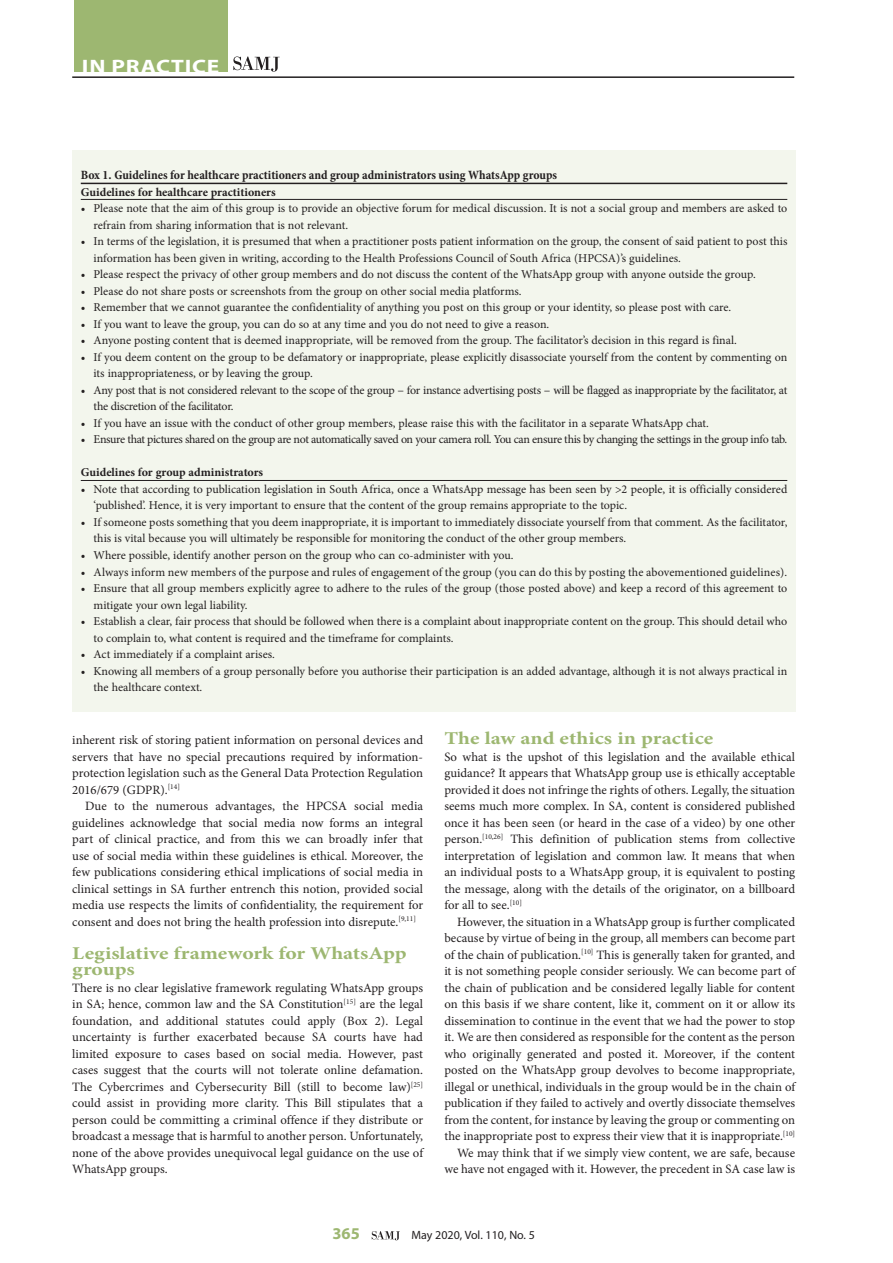
<style>
.page{position:relative;width:893px;height:1263px;background:#fff}
.page>*{position:absolute;margin:0;border:0;box-sizing:border-box;transform-origin:0 0}
.t1{font:700 19.5px "Myriad Pro";letter-spacing:.03em;color:#fff;scale:1.2 1}
.B_HEAD{font:700 18px/16.5px "Minion Pro";color:#9db771;scale:1.2 1}
.t2{font:700 16.5px "Myriad Pro";color:#9db771}
.BODY_TEXT_INDENT{font:12.75px/16.5px "Minion Pro";letter-spacing:-.005em;color:#231f20;text-align:justify}
.BODY_TEXT_1ST_PARAGR{font:12.75px/16.5px "Minion Pro";color:#231f20;text-align:justify}
.TABLE_HEAD{font:700 condensed 12.75px "Minion Pro";color:#231f20}
.t3{font:12px/16.5px "Minion Pro";letter-spacing:-.005em;color:#231f20}
.t4{font:12px/16.5px "Minion Pro";letter-spacing:-.025em;color:#231f20}
.t5{font:12px "Minion Pro";letter-spacing:-.035em;color:#231f20}
.TABLE_FIELD_NAME{font:700 12px "Minion Pro";color:#231f20}
.t6{font:12px "Myriad Pro";color:#231f20}
.s1{font-size:12.75px}
</style>
<div class="page">
<svg style="left:372px;top:1231px;width:28px;height:9px"></svg>
<hr style="left:72px;top:76px;width:722px;height:2px;background:#231f20">
<div style="left:74px;top:0;width:153px;height:72px;background:#9db771"></div>
<svg style="left:233px;top:57px;width:47px;height:15px"></svg>
<div style="left:72px;top:150px;width:724px;height:561px;background:#f3f6ed"></div>
<hr style="left:81px;top:199px;width:706px;height:1px;background:#231f20">
<hr style="left:81px;top:480px;width:706px;height:1px;background:#231f20">
<hr style="left:81px;top:183px;width:706px;height:1px;background:#231f20">
<h1 class="t1" style="left:82px;top:54px;width:116px">IN PRACTICE</h1>
<p class="TABLE_HEAD" style="left:81px;top:167px;width:478px">Box 1. Guidelines for healthcare practitioners and group administrators using WhatsApp groups</p>
<p class="TABLE_FIELD_NAME" style="left:81px;top:184px;width:196px">Guidelines for healthcare practitioners</p>
<p class="t3" style="left:94px;top:200px;width:695px;text-indent:-13px">• Please note that the aim of this group is to provide an objective forum for medical discussion. It is not a social group and members are asked to refrain from sharing information that is not relevant.</p>
<p class="t3" style="left:94px;top:233px;width:695px;text-indent:-13px">• In terms of the legislation, it is presumed that when a practitioner posts patient information on the group, the consent of said patient to post this information has been given in writing, according to the Health Professions Council of South Africa (HPCSA)’s guidelines.</p>
<p class="t3" style="left:81px;top:266px;width:676px">• Please respect the privacy of other group members and do not discuss the content of the WhatsApp group with anyone outside the group.</p>
<p class="t3" style="left:81px;top:283px;width:442px">• Please do not share posts or screenshots from the group on other social media platforms.</p>
<p class="t3" style="left:81px;top:299px;width:652px">• Remember that we cannot guarantee the confidentiality of anything you post on this group or your identity, so please post with care.</p>
<p class="t3" style="left:81px;top:316px;width:470px">• If you want to leave the group, you can do so at any time and you do not need to give a reason.</p>
<p class="t3" style="left:81px;top:332px;width:658px">• Anyone posting content that is deemed inappropriate, will be removed from the group. The facilitator’s decision in this regard is final.</p>
<p class="t3" style="left:94px;top:349px;width:695px;text-indent:-13px">• If you deem content on the group to be defamatory or inappropriate, please explicitly disassociate yourself from the content by commenting on its inappropriateness, or by leaving the group.</p>
<p class="t4" style="left:94px;top:382px;width:695px;text-indent:-13px">• Any post that is not considered relevant to the scope of the group <span class="s1">–</span> for instance advertising posts <span class="s1">–</span> will be flagged as inappropriate by the facilitator, at the discretion of the facilitator.</p>
<p class="t3" style="left:81px;top:415px;width:630px">• If you have an issue with the conduct of other group members, please raise this with the facilitator in a separate WhatsApp chat.</p>
<p class="t5" style="left:81px;top:432px;width:708px">• Ensure that pictures shared on the group are not automatically saved on your camera roll. You can ensure this by changing the settings in the group info tab.</p>
<p class="TABLE_FIELD_NAME" style="left:81px;top:464px;width:184px">Guidelines for group administrators</p>
<p class="t3" style="left:94px;top:481px;width:695px;text-indent:-13px">• Note that according to publication legislation in South Africa, once a WhatsApp message has been seen by &gt;2 people, it is officially considered ‘published’. Hence, it is very important to ensure that the content of the group remains appropriate to the topic.</p>
<p class="t3" style="left:94px;top:514px;width:695px;text-indent:-13px">• If someone posts something that you deem inappropriate, it is important to immediately dissociate yourself from that comment. As the facilitator, this is vital because you will ultimately be responsible for monitoring the conduct of the other group members.</p>
<p class="t3" style="left:81px;top:547px;width:434px">• Where possible, identify another person on the group who can co-administer with you.</p>
<p class="t3" style="left:81px;top:563px;width:708px">• Always inform new members of the purpose and rules of engagement of the group (you can do this by posting the abovementioned guidelines).</p>
<p class="t3" style="left:94px;top:580px;width:695px;text-indent:-13px">• Ensure that all group members explicitly agree to adhere to the rules of the group (those posted above) and keep a record of this agreement to mitigate your own legal liability.</p>
<p class="t3" style="left:94px;top:613px;width:695px;text-indent:-13px">• Establish a clear, fair process that should be followed when there is a complaint about inappropriate content on the group. This should detail who to complain to, what content is required and the timeframe for complaints.</p>
<p class="t3" style="left:81px;top:646px;width:196px">• Act immediately if a complaint arises.</p>
<p class="t3" style="left:94px;top:662px;width:695px;text-indent:-13px">• Knowing all members of a group personally before you authorise their participation is an added advantage, although it is not always practical in the healthcare context.</p>
<p class="BODY_TEXT_1ST_PARAGR" style="left:72px;top:732px;width:352px">inherent risk of storing patient information on personal devices and servers that have no special precautions required by information&shy;protection legislation such as the General Data Protection Regulation 2016/679 (GDPR).<sup>[14]</sup></p>
<p class="BODY_TEXT_INDENT" style="left:72px;top:798px;width:352px;text-indent:13px">Due to the numerous advantages, the HPCSA social media guidelines acknowledge that social media now forms an integral part of clinical practice, and from this we can broadly infer that use of social media within these guidelines is ethical. Moreover, the few publications considering ethical implications of social media in clinical settings in SA further entrench this notion, provided social media use respects the limits of confidentiality, the requirement for consent and does not bring the health profession into disrepute.<sup>[9,11]</sup></p>
<h2 class="B_HEAD" style="left:72px;top:944px;width:280px">Legislative framework for WhatsApp groups</h2>
<p class="BODY_TEXT_1ST_PARAGR" style="left:72px;top:979px;width:352px">There is no clear legislative framework regulating WhatsApp groups in SA; hence, common law and the SA Constitution<sup>[15]</sup> are the legal foundation, and additional statutes could apply (Box 2). Legal uncertainty is further exacerbated because SA courts have had limited exposure to cases based on social media. However, past cases suggest that the courts will not tolerate online defamation.<br>The Cybercrimes and Cybersecurity Bill (still to become law)<sup>[25] </sup>could assist in providing more clarity. This Bill stipulates that a person could be committing a criminal offence if they distribute or broadcast a message that is harmful to another person. Unfortunately, none of the above provides unequivocal legal guidance on the use of WhatsApp groups.</p>
<h2 class="B_HEAD" style="left:444px;top:730px;width:226px">The law and ethics in practice</h2>
<p class="BODY_TEXT_1ST_PARAGR" style="left:444px;top:748px;width:352px">So what is the upshot of this legislation and the available ethical guidance? It appears that WhatsApp group use is ethically acceptable provided it does not infringe the rights of others. Legally, the situation seems much more complex. In SA, content is considered published once it has been seen (or heard in the case of a video) by one other person.<sup>[10,26]</sup> This definition of publication stems from collective interpretation of legislation and common law. It means that when an individual posts to a WhatsApp group, it is equivalent to posting the message, along with the details of the originator, on a billboard for all to see.<sup>[10]</sup></p>
<p class="BODY_TEXT_INDENT" style="left:444px;top:913px;width:352px;text-indent:13px">However, the situation in a WhatsApp group is further complicated because by virtue of being in the group, all members can become part of the chain of publication.<sup>[10]</sup> This is generally taken for granted, and it is not something people consider seriously. We can become part of the chain of publication and be considered legally liable for content on this basis if we share content, like it, comment on it or allow its dissemination to continue in the event that we had the power to stop it. We are then considered as responsible for the content as the person who originally generated and posted it. Moreover, if the content posted on the WhatsApp group devolves to become inappropriate, illegal or unethical, individuals in the group would be in the chain of publication if they failed to actively and overtly dissociate themselves from the content, for instance by leaving the group or commenting on the inappropriate post to express their view that it is inappropriate.<sup>[10]</sup></p>
<p class="BODY_TEXT_INDENT" style="left:444px;top:1144px;width:352px;text-align:right">We may think that if we simply view content, we are safe, because we have not engaged with it. However, the precedent in SA case law is</p>
<h3 class="t2" style="left:332px;top:1223px;width:29px">365</h3>
<p class="t6" style="left:411px;top:1228px;width:125px">May 2020, Vol. 110, No. 5</p>
</div>
